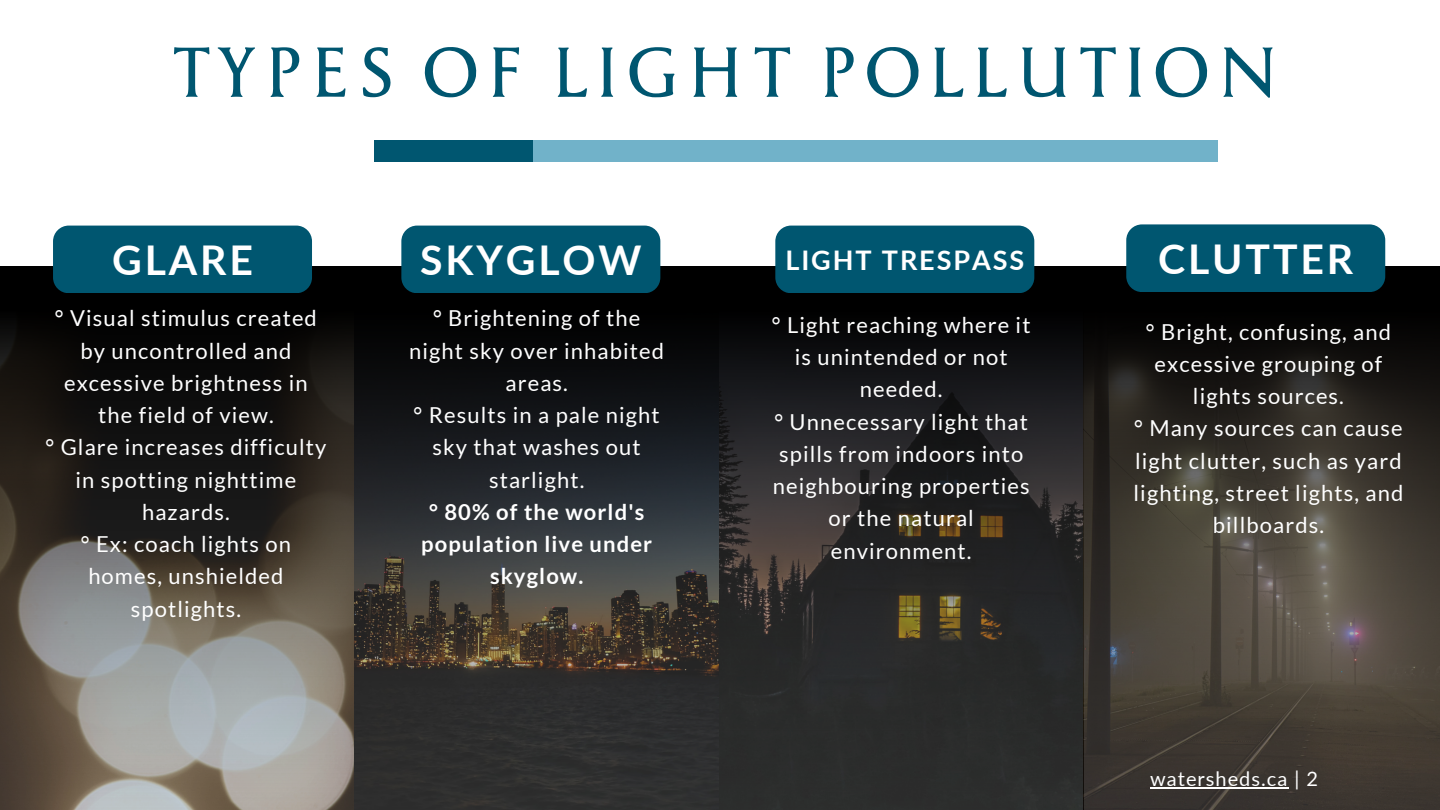
<style>
.page{position:relative;width:1440px;height:810px;background:#fff}
.page>*{position:absolute;margin:0;border:0;box-sizing:border-box;transform-origin:0 0}
.t1{font:700 65px "Cyan";letter-spacing:.07em;color:#005670}
.t2{font:700 41px "Lato";letter-spacing:.07em;color:#fff}
.t3{font:700 27px "Lato";letter-spacing:.07em;color:#fff}
.t4{font:22px/32.2px "Lato";letter-spacing:.05em;color:#fff;text-align:center}
.t5{font:700 22px/32.2px "Lato";letter-spacing:.05em;color:#fff;text-align:center}
.t6{font:20px "Lato";letter-spacing:.05em;color:#fff}
</style>
<div class="page">
<div style="left:374px;top:140px;width:159px;height:21px;background:#005670"></div>
<div style="left:533px;top:140px;width:684px;height:21px;background:#71b2c9"></div>
<img style="left:0;top:266px;width:1439px;height:544px">
<div style="left:53px;top:226px;width:259px;height:67px;background:#005670;border-radius:16px"></div>
<div style="left:401px;top:226px;width:259px;height:67px;background:#005670;border-radius:16px"></div>
<div style="left:775px;top:226px;width:259px;height:67px;background:#005670;border-radius:16px"></div>
<div style="left:1126px;top:224px;width:259px;height:68px;background:#005670;border-radius:16px"></div>
<hr style="left:1150px;top:787px;width:138px;height:2px;background:#fff">
<h1 class="t1" style="left:170px;top:44px;width:1111px">TYPES OF LIGHT POLLUTION</h1>
<h2 class="t2" style="left:112px;top:234px;width:142px">GLARE</h2>
<h2 class="t2" style="left:420px;top:234px;width:223px">SKYGLOW</h2>
<p class="t3" style="left:785px;top:243px;width:240px">LIGHT TRESPASS</p>
<h2 class="t2" style="left:1158px;top:233px;width:197px">CLUTTER</h2>
<p class="t4" style="left:46px;top:302px;width:282px">° Visual stimulus created by uncontrolled and excessive brightness in the field of view.<br>° Glare increases difficulty in spotting nighttime hazards.<br>° Ex: coach lights on homes, unshielded spotlights.</p>
<p class="t4" style="left:409px;top:302px;width:256px">° Brightening of the night sky over inhabited areas.<br>° Results in a pale night sky that washes out starlight.</p>
<p class="t5" style="left:421px;top:495px;width:233px">° 80% of the world's population live under skyglow.</p>
<p class="t4" style="left:772px;top:308px;width:260px">° Light reaching where it is unintended or not needed.<br>° Unnecessary light that spills from indoors into neighbouring properties or the natural environment.</p>
<p class="t4" style="left:1134px;top:315px;width:271px">° Bright, confusing, and excessive grouping of lights sources.<br>° Many sources can cause light clutter, such as yard lighting, street lights, and billboards.</p>
<p class="t6" style="left:1150px;top:766px;width:169px">watersheds.ca | 2</p>
</div>
